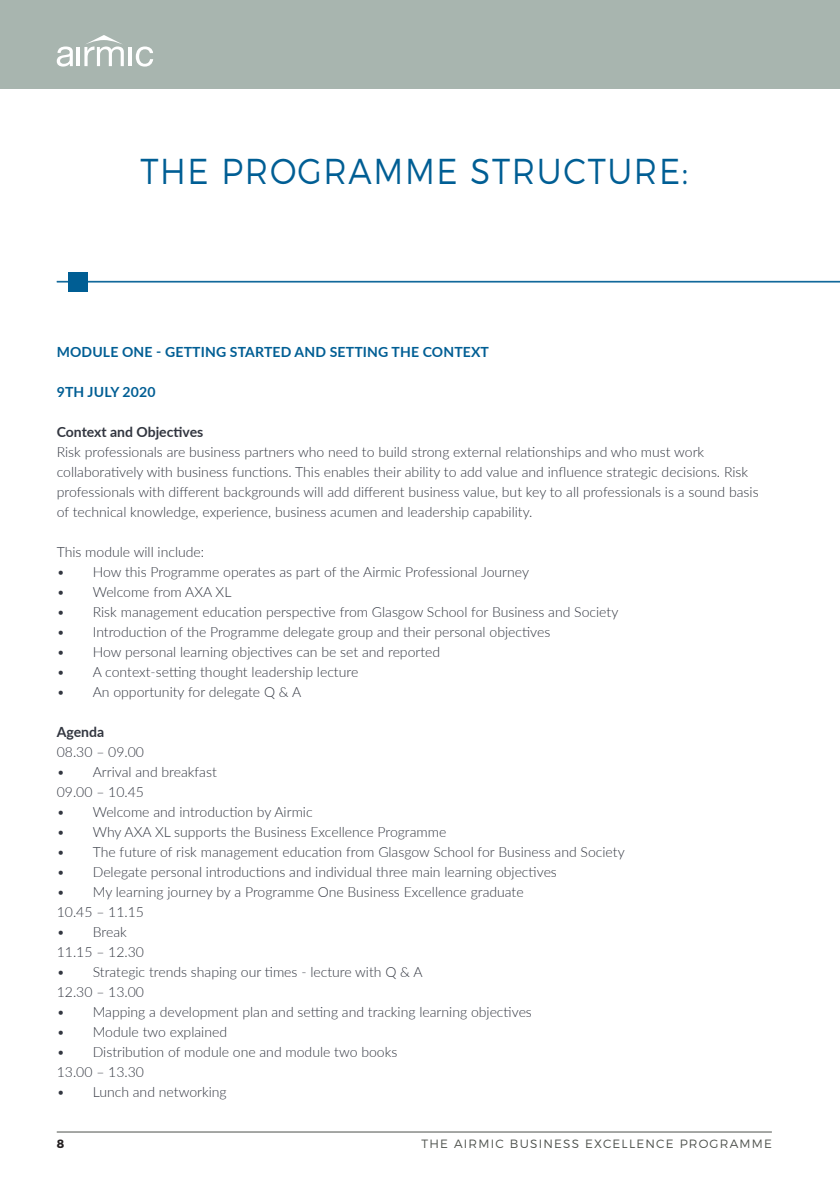
<style>
.page{position:relative;width:840px;height:1191px;background:#fff}
.page>*{position:absolute;margin:0;border:0;box-sizing:border-box;transform-origin:0 0}
._7__Headline{font:300 36px "Montserrat";letter-spacing:.05em;color:#005e94;scale:.9 1}
._11__Section_sub_hea{font:300 14px/20px "Lato";color:#323640}
._11__Section_sub_hea-2{font:700 14px "Lato";letter-spacing:.01em;color:#005e94}
._11__Section_sub_hea-3{font:700 14px "Lato";color:#323640}
.t1{font:300 12px "Montserrat";letter-spacing:.1em;color:#4d514c}
.t2{font:700 12px "Montserrat";color:#231f20}
</style>
<div class="page">
<hr style="left:57px;top:1131px;width:714px;height:1px;background:#4d514c">
<div style="left:0;top:0;width:839px;height:88px;background:#a8b5af"></div>
<svg style="left:57px;top:35px;width:96px;height:32px"></svg>
<hr style="left:57px;top:281px;width:782px;height:1px;background:#005e94">
<hr style="left:57px;top:282px;width:782px;height:1px;background:#005e94">
<div style="left:68px;top:272px;width:20px;height:20px;background:#005e94"></div>
<p class="_7__Headline" style="left:140px;top:143px;width:609px">THE PROGRAMME STRUCTURE:</p>
<p class="_11__Section_sub_hea-2" style="left:57px;top:341px;width:433px">MODULE ONE - GETTING STARTED AND SETTING THE CONTEXT</p>
<p class="_11__Section_sub_hea-2" style="left:57px;top:381px;width:100px">9TH JULY 2020</p>
<p class="_11__Section_sub_hea-3" style="left:57px;top:421px;width:148px">Context and Objectives</p>
<p class="_11__Section_sub_hea" style="left:57px;top:441px;width:703px">Risk professionals are business partners who need to build strong external relationships and who must work collaboratively with business functions. This enables their ability to add value and influence strategic decisions. Risk professionals with different backgrounds will add different business value, but key to all professionals is a sound basis of technical knowledge, experience, business acumen and leadership capability.</p>
<p class="_11__Section_sub_hea" style="left:57px;top:541px;width:149px">This module will include:</p>
<p class="_11__Section_sub_hea" style="left:57px;top:561px;width:473px">• How this Programme operates as part of the Airmic Professional Journey</p>
<p class="_11__Section_sub_hea" style="left:57px;top:581px;width:176px">• Welcome from AXA XL</p>
<p class="_11__Section_sub_hea" style="left:57px;top:601px;width:562px">• Risk management education perspective from Glasgow School for Business and Society</p>
<p class="_11__Section_sub_hea" style="left:57px;top:621px;width:495px">• Introduction of the Programme delegate group and their personal objectives</p>
<p class="_11__Section_sub_hea" style="left:57px;top:641px;width:385px">• How personal learning objectives can be set and reported</p>
<p class="_11__Section_sub_hea" style="left:57px;top:661px;width:303px">• A context-setting thought leadership lecture</p>
<p class="_11__Section_sub_hea" style="left:57px;top:681px;width:246px">• An opportunity for delegate Q &amp; A</p>
<p class="_11__Section_sub_hea-3" style="left:57px;top:721px;width:49px">Agenda</p>
<p class="_11__Section_sub_hea" style="left:57px;top:741px;width:89px">08.30 – 09.00</p>
<p class="_11__Section_sub_hea" style="left:57px;top:761px;width:161px">• Arrival and breakfast</p>
<p class="_11__Section_sub_hea" style="left:57px;top:781px;width:89px">09.00 – 10.45</p>
<p class="_11__Section_sub_hea" style="left:57px;top:801px;width:257px">• Welcome and introduction by Airmic</p>
<p class="_11__Section_sub_hea" style="left:57px;top:821px;width:391px">• Why AXA XL supports the Business Excellence Programme</p>
<p class="_11__Section_sub_hea" style="left:57px;top:841px;width:569px">• The future of risk management education from Glasgow School for Business and Society</p>
<p class="_11__Section_sub_hea" style="left:57px;top:861px;width:501px">• Delegate personal introductions and individual three main learning objectives</p>
<p class="_11__Section_sub_hea" style="left:57px;top:881px;width:468px">• My learning journey by a Programme One Business Excellence graduate</p>
<p class="_11__Section_sub_hea" style="left:57px;top:901px;width:89px">10.45 – 11.15</p>
<p class="_11__Section_sub_hea" style="left:57px;top:921px;width:71px">• Break</p>
<p class="_11__Section_sub_hea" style="left:57px;top:941px;width:89px">11.15 – 12.30</p>
<p class="_11__Section_sub_hea" style="left:57px;top:961px;width:367px">• Strategic trends shaping our times - lecture with Q &amp; A</p>
<p class="_11__Section_sub_hea" style="left:57px;top:981px;width:89px">12.30 – 13.00</p>
<p class="_11__Section_sub_hea" style="left:57px;top:1001px;width:476px">• Mapping a development plan and setting and tracking learning objectives</p>
<p class="_11__Section_sub_hea" style="left:57px;top:1021px;width:172px">• Module two explained</p>
<p class="_11__Section_sub_hea" style="left:57px;top:1041px;width:342px">• Distribution of module one and module two books</p>
<p class="_11__Section_sub_hea" style="left:57px;top:1061px;width:89px">13.00 – 13.30</p>
<p class="_11__Section_sub_hea" style="left:57px;top:1081px;width:171px">• Lunch and networking</p>
<p class="t2" style="left:57px;top:1133px;width:9px">8</p>
<p class="t1" style="left:421px;top:1133px;width:351px">THE AIRMIC BUSINESS EXCELLENCE PROGRAMME</p>
</div>
